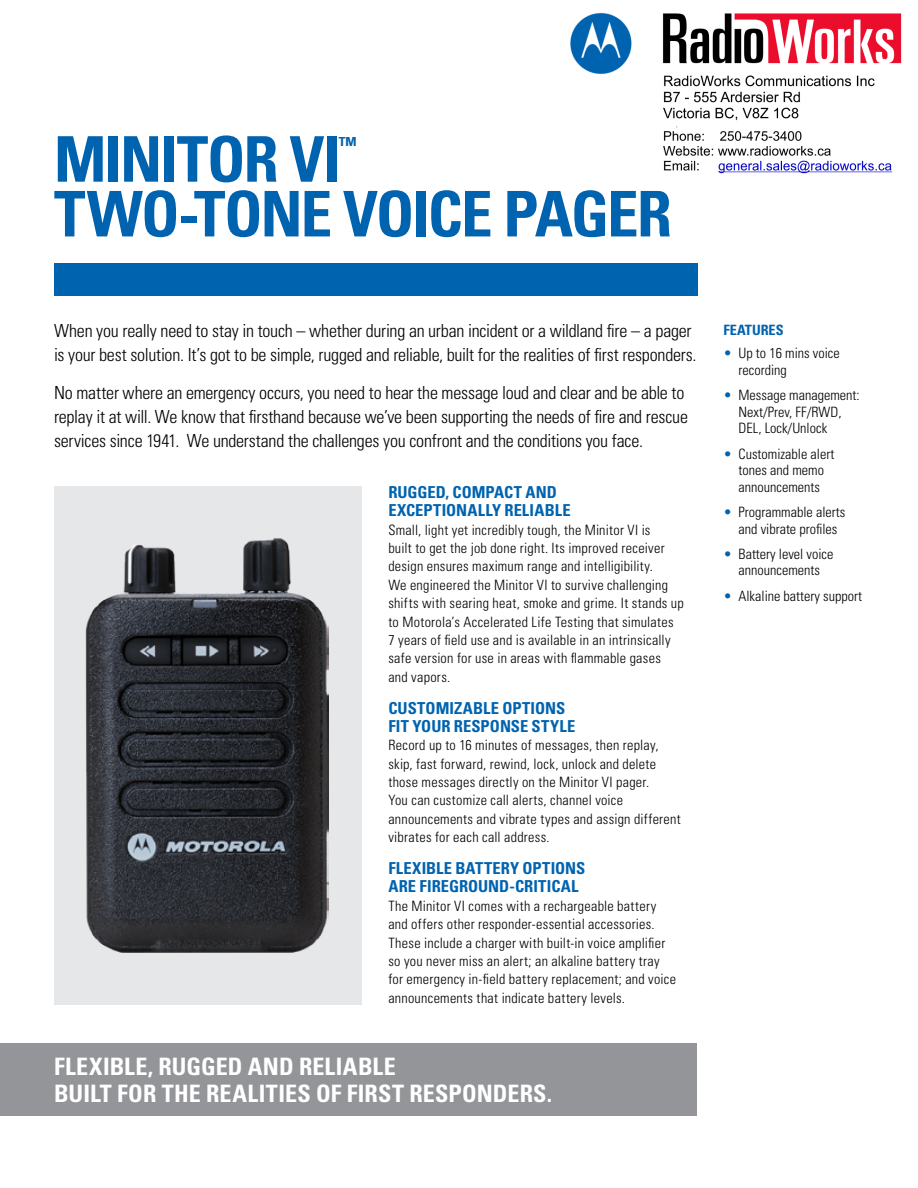
<style>
.page{position:relative;width:918px;height:1188px;background:#fff}
.page>*{position:absolute;margin:0;border:0;box-sizing:border-box;transform-origin:0 0}
.t1{font:700 condensed 63px "Univers LT Std";letter-spacing:-.03em;color:#0063b0}
.t2{font:700 condensed 24px/27px "Univers LT Std";letter-spacing:.005em;color:#fff}
.t3{font:700 condensed 20.7px "Univers LT Std";color:#0063b0}
.t4{font:300 condensed 18px/24px "Univers LT Std";letter-spacing:-.01em;color:#000}
.t5{font:700 condensed 16.5px/18.5px "Univers LT Std";color:#0063b0}
.t6{font:300 condensed 14.25px/18.3px "Univers LT Std";letter-spacing:.015em;color:#000}
.t7{font:700 condensed 14.25px "Univers LT Std";color:#0063b0}
.s1{color:#0063b0}
</style>
<div class="page">
<div style="left:0;top:1043px;width:697px;height:73px;background:#939598"></div>
<div style="left:54px;top:486px;width:308px;height:518px;background:#e6e7e8"></div>
<div style="left:54px;top:263px;width:644px;height:32px;background:#0063b0"></div>
<img style="left:86px;top:538px;width:243px;height:415px">
<img style="left:662px;top:13px;width:240px;height:161px">
<img style="left:570px;top:12px;width:62px;height:63px">
<h1 class="t1" style="left:54px;top:121px;width:289px">MINITOR VI</h1>
<h3 class="t3" style="left:339px;top:132px;width:19px">™</h3>
<h1 class="t1" style="left:54px;top:175px;width:619px">TWO-TONE VOICE PAGER</h1>
<p class="t4" style="left:54px;top:319px;width:644px">When you really need to stay in touch – whether during an urban incident or a wildland fire – a pager is your best solution. It’s got to be simple, rugged and reliable, built for the realities of first responders.</p>
<p class="t4" style="left:54px;top:380px;width:636px">No matter where an emergency occurs, you need to hear the message loud and clear and be able to replay it at will. We know that firsthand because we’ve been supporting the needs of fire and rescue services since 1941. We understand the challenges you confront and the conditions you face.</p>
<p class="t5" style="left:388px;top:483px;width:184px">RUGGED, COMPACT AND<br>EXCEPTIONALLY RELIABLE</p>
<p class="t6" style="left:388px;top:521px;width:297px">Small, light yet incredibly tough, the Minitor VI is<br>built to get the job done right. Its improved receiver design ensures maximum range and intelligibility.<br>We engineered the Minitor VI to survive challenging shifts with searing heat, smoke and grime. It stands up to Motorola’s Accelerated Life Testing that simulates<br>7 years of field use and is available in an intrinsically safe version for use in areas with flammable gases and vapors.</p>
<p class="t5" style="left:388px;top:698px;width:189px">CUSTOMIZABLE OPTIONS<br>FIT YOUR RESPONSE STYLE</p>
<p class="t6" style="left:388px;top:736px;width:294px">Record up to 16 minutes of messages, then replay, skip, fast forward, rewind, lock, unlock and delete those messages directly on the Minitor VI pager.<br>You can customize call alerts, channel voice announcements and vibrate types and assign different vibrates for each call address.</p>
<p class="t5" style="left:388px;top:859px;width:199px">FLEXIBLE BATTERY OPTIONS<br>ARE FIREGROUND-CRITICAL</p>
<p class="t6" style="left:388px;top:897px;width:289px">The Minitor VI comes with a rechargeable battery and offers other responder-essential accessories.<br>These include a charger with built-in voice amplifier so you never miss an alert; an alkaline battery tray for emergency in-field battery replacement; and voice announcements that indicate battery levels.</p>
<h2 class="t2" style="left:54px;top:1053px;width:500px">FLEXIBLE, RUGGED AND RELIABLE<br>BUILT FOR THE REALITIES OF FIRST RESPONDERS.</h2>
<p class="t7" style="left:724px;top:321px;width:15px">FEATURES</p>
<p class="t6" style="left:739px;top:345px;width:103px;line-height:16.5px;text-indent:-15px"><span class="s1">•</span> Up to 16 mins voice recording</p>
<p class="t6" style="left:739px;top:387px;width:123px;line-height:16.5px;text-indent:-15px"><span class="s1">•</span> Message management:<br>Next/Prev, FF/RWD,<br>DEL, Lock/Unlock</p>
<p class="t6" style="left:724px;top:445px;width:112px;line-height:16.5px;text-align:center"><span class="s1">•</span> Customizable alert tones and memo announcements</p>
<p class="t6" style="left:724px;top:504px;width:123px;line-height:16.5px;text-align:center"><span class="s1">•</span> Programmable alerts and vibrate profiles</p>
<p class="t6" style="left:724px;top:546px;width:111px;line-height:16.5px;text-align:center"><span class="s1">•</span> Battery level voice announcements</p>
<p class="t6" style="left:724px;top:587px;width:140px"><span class="s1">•</span> Alkaline battery support</p>
</div>
